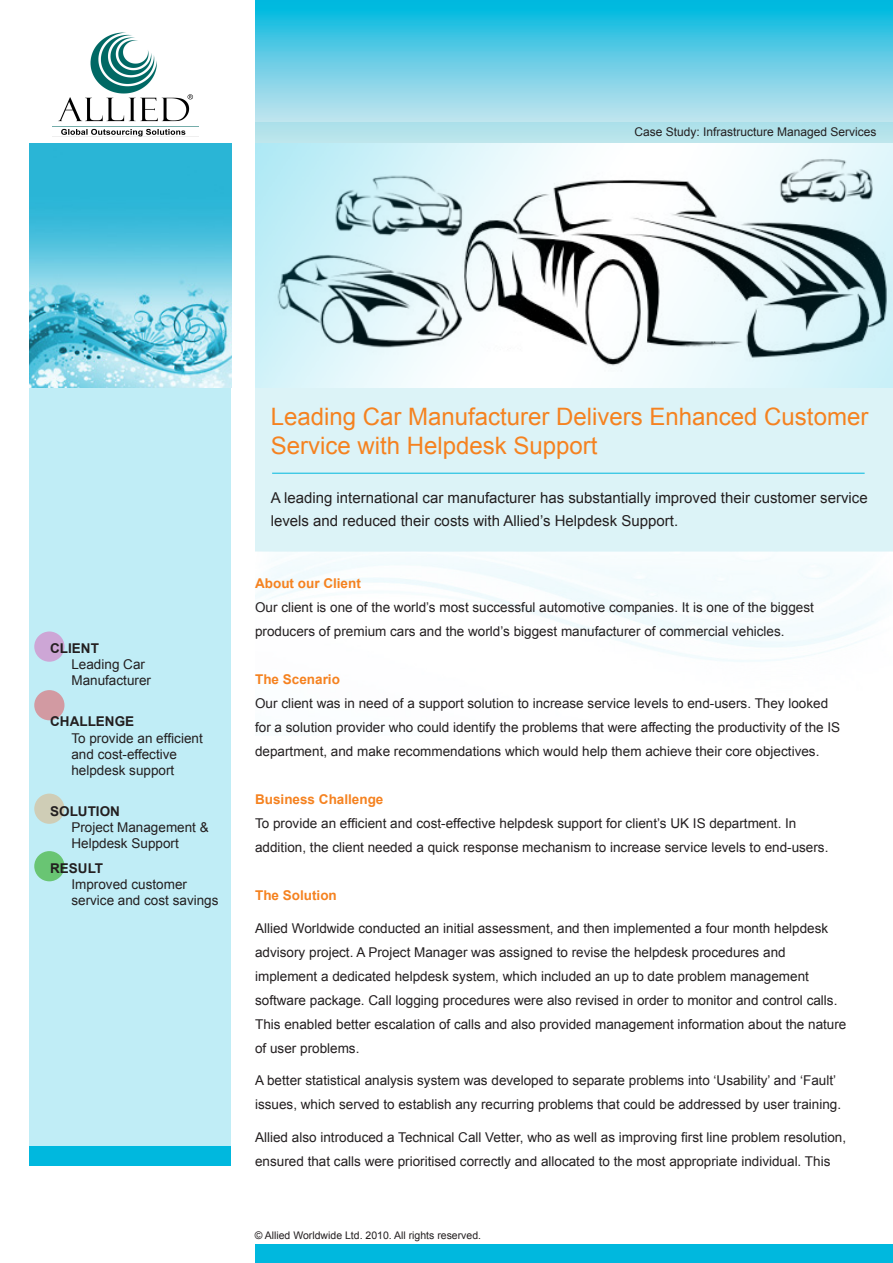
<style>
.page{position:relative;width:893px;height:1263px;background:#fff}
.page>*{position:absolute;margin:0;border:0;box-sizing:border-box;transform-origin:0 0}
.t1{font:24px/28.8px "Arial";color:#f58220}
.t2{font:15px/22.5px "Arial";color:#231f20}
.t3{font:13.5px/24px "Arial";color:#231f20}
.t4{font:700 13.5px "Arial";color:#f58220}
.t5{font:12px "Arial";color:#231f20}
.t6{font:10.5px "Arial";color:#231f20}
.s1{font-weight:700}
</style>
<div class="page">
<div style="left:30px;top:388px;width:201px;height:774px;background:#c0edf6"></div>
<svg style="left:255px;top:0;width:638px;height:122px;background:#63cde6"></svg>
<svg style="left:255px;top:122px;width:638px;height:430px;background:#d7f1f5"></svg>
<img style="left:30px;top:143px;width:201px;height:245px">
<div style="left:255px;top:1244px;width:638px;height:19px;background:#00b8de"></div>
<img style="left:255px;top:143px;width:638px;height:245px">
<div style="left:30px;top:1146px;width:201px;height:20px;background:#00b8de"></div>
<hr style="left:272px;top:473px;width:593px;height:1px;background:#00b8de">
<div style="left:34px;top:631px;width:30px;height:31px;background:#cda6d6;border-radius:50%"></div>
<div style="left:34px;top:690px;width:30px;height:30px;background:#d29aa2;border-radius:50%"></div>
<div style="left:34px;top:793px;width:30px;height:31px;background:#cfcdb6;border-radius:50%"></div>
<div style="left:34px;top:851px;width:30px;height:30px;background:#69c573;border-radius:50%"></div>
<img style="left:52px;top:32px;width:146px;height:105px">
<p class="t5" style="left:634px;top:124px;width:244px">Case Study: Infrastructure Managed Services</p>
<p class="t3" style="left:71px;top:640px;width:81px;line-height:16.2px;text-indent:-21px"><span class="s1">CLIENT<br></span>Leading Car<br>Manufacturer</p>
<p class="t3" style="left:71px;top:714px;width:133px;line-height:16.2px;text-indent:-21px"><span class="s1">CHALLENGE<br></span>To provide an efficient and cost-effective helpdesk support</p>
<p class="t3" style="left:71px;top:803px;width:139px;line-height:16.2px;text-indent:-21px"><span class="s1">SOLUTION<br></span>Project Management &amp;<br>Helpdesk Support</p>
<p class="t3" style="left:71px;top:860px;width:149px;line-height:16.2px;text-indent:-21px"><span class="s1">RESULT<br></span>Improved customer service and cost savings</p>
<p class="t1" style="left:271px;top:402px;width:599px">Leading Car Manufacturer Delivers Enhanced Customer<br>Service with Helpdesk Support</p>
<p class="t2" style="left:271px;top:487px;width:598px">A leading international car manufacturer has substantially improved their customer service levels and reduced their costs with Allied’s Helpdesk Support.</p>
<p class="t4" style="left:255px;top:575px;width:107px">About our Client</p>
<p class="t3" style="left:255px;top:596px;width:560px">Our client is one of the world’s most successful automotive companies. It is one of the biggest producers of premium cars and the world’s biggest manufacturer of commercial vehicles.</p>
<p class="t4" style="left:255px;top:671px;width:86px">The Scenario</p>
<p class="t3" style="left:255px;top:692px;width:587px">Our client was in need of a support solution to increase service levels to end-users. They looked for a solution provider who could identify the problems that were affecting the productivity of the IS department, and make recommendations which would help them achieve their core objectives.</p>
<p class="t4" style="left:255px;top:791px;width:130px">Business Challenge</p>
<p class="t3" style="left:255px;top:812px;width:575px">To provide an efficient and cost-effective helpdesk support for client’s UK IS department. In addition, the client needed a quick response mechanism to increase service levels to end-users.</p>
<p class="t4" style="left:255px;top:887px;width:83px">The Solution</p>
<p class="t3" style="left:255px;top:916px;width:593px">Allied Worldwide conducted an initial assessment, and then implemented a four month helpdesk advisory project. A Project Manager was assigned to revise the helpdesk procedures and implement a dedicated helpdesk system, which included an up to date problem management software package. Call logging procedures were also revised in order to monitor and control calls.<br>This enabled better escalation of calls and also provided management information about the nature of user problems.</p>
<p class="t3" style="left:255px;top:1069px;width:587px">A better statistical analysis system was developed to separate problems into ‘Usability’ and ‘Fault’ issues, which served to establish any recurring problems that could be addressed by user training.</p>
<p class="t3" style="left:255px;top:1125px;width:593px">Allied also introduced a Technical Call Vetter, who as well as improving first line problem resolution, ensured that calls were prioritised correctly and allocated to the most appropriate individual. This</p>
<p class="t6" style="left:255px;top:1228px;width:228px">© Allied Worldwide Ltd. 2010. All rights reserved.</p>
</div>
